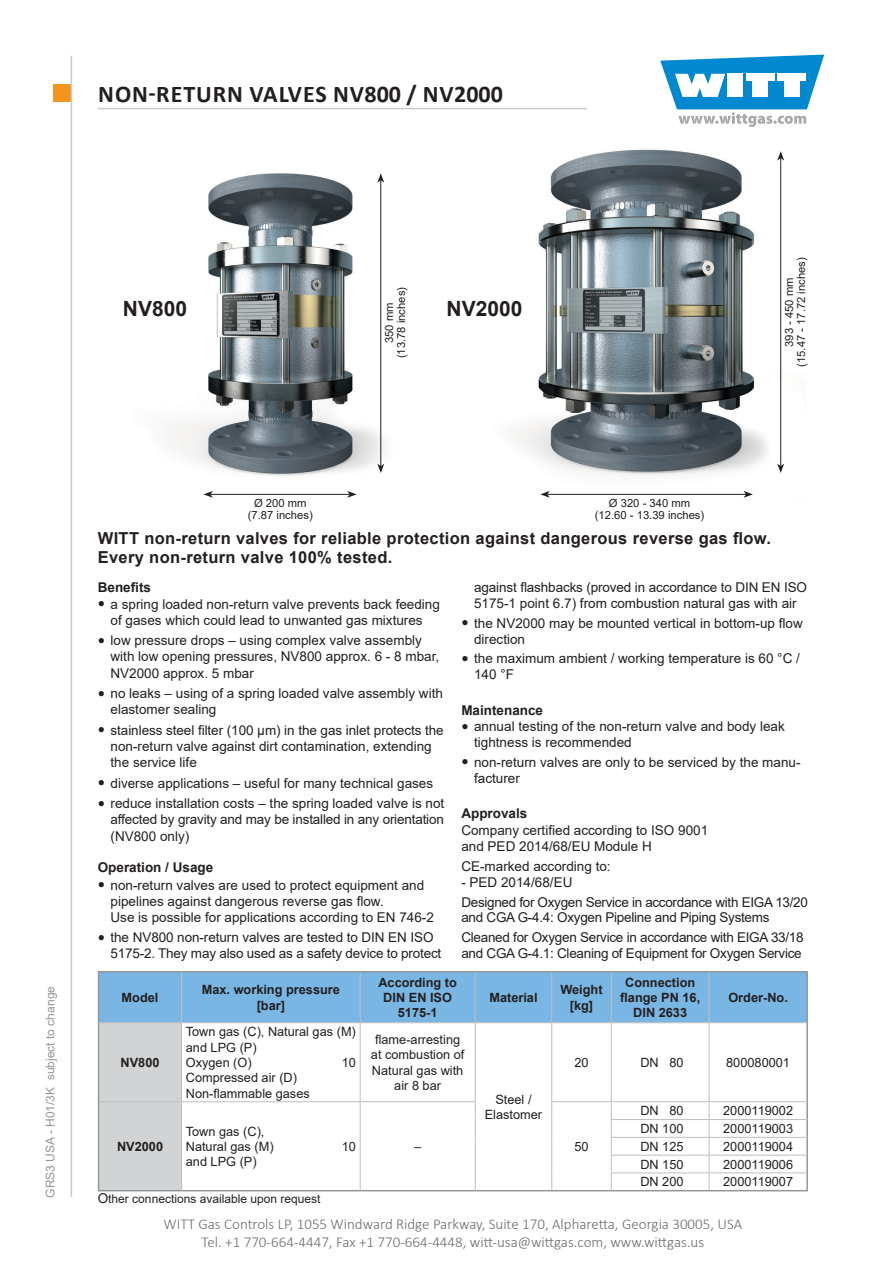
<style>
.page{position:relative;width:893px;height:1263px;background:#fff}
.page>*{position:absolute;margin:0;border:0;box-sizing:border-box;transform-origin:0 0}
.t1{font:700 24px "Calibri";letter-spacing:.04em;color:#231f20}
.Typ_Bez{font:700 21px "Arial";color:#231f20}
.Überschrift{font:700 16.5px/19.5px "Arial";letter-spacing:.02em;color:#231f20}
.t2{font:300 15px/18px "Calibri";color:#6b6c6f;text-align:center}
.Überschrift-2{font:13.5px/16.2px "Arial";color:#231f20}
.Überschrift-3{font:13.5px/15.8px "Arial";letter-spacing:-.02em;color:#231f20}
.Überschrift-4{font:13.5px/15.8px "Arial";letter-spacing:-.025em;color:#231f20}
.Überschrift-5{font:700 13.5px "Arial";color:#231f20}
.TD{font:700 13.5px "Arial";color:#231f20}
.Einleitungstext{font:12.75px/15.3px "Arial";color:#231f20}
.Einleitungstext-2{font:700 12.75px/15.3px "Arial";color:#231f20;text-align:center}
.Überschrift-6{font:12px "Arial";color:#231f20}
.t3{font:12px "Arial";color:#949698}
.t4{font:11.25px/12px "Arial";color:#231f20;text-align:center}
.s1{font-family:"Bookman Old Style";font-size:12px}
.s2{font-size:13.5px}
</style>
<div class="page">
<div style="left:53px;top:85px;width:17px;height:17px;background:#f5941d"></div>
<svg style="left:660px;top:55px;width:164px;height:72px"></svg>
<hr style="left:71px;top:56px;width:1px;height:1141px;background:#c7c9cb">
<hr style="left:98px;top:108px;width:489px;height:1px;background:#c7c9cb">
<img style="left:512px;top:149px;width:270px;height:349px">
<img style="left:164px;top:173px;width:221px;height:321px">
<hr style="left:380px;top:180px;width:1px;height:286px;background:#231f20">
<svg style="left:377px;top:173px;width:7px;height:10px"></svg>
<svg style="left:377px;top:464px;width:7px;height:9px"></svg>
<hr style="left:780px;top:158px;width:1px;height:308px;background:#231f20">
<svg style="left:777px;top:151px;width:7px;height:10px"></svg>
<svg style="left:777px;top:464px;width:7px;height:9px"></svg>
<hr style="left:210px;top:494px;width:140px;height:1px;background:#231f20">
<svg style="left:347px;top:491px;width:10px;height:7px"></svg>
<svg style="left:203px;top:491px;width:10px;height:7px"></svg>
<hr style="left:547px;top:494px;width:199px;height:1px;background:#231f20">
<svg style="left:744px;top:491px;width:9px;height:7px"></svg>
<svg style="left:540px;top:491px;width:10px;height:7px"></svg>
<hr style="left:98px;top:971px;width:84px;height:1px;background:#949698">
<hr style="left:182px;top:971px;width:178px;height:1px;background:#949698">
<hr style="left:360px;top:971px;width:115px;height:1px;background:#949698">
<hr style="left:475px;top:971px;width:77px;height:1px;background:#949698">
<hr style="left:552px;top:971px;width:59px;height:1px;background:#949698">
<hr style="left:611px;top:971px;width:98px;height:1px;background:#949698">
<hr style="left:709px;top:971px;width:99px;height:1px;background:#949698">
<svg style="left:98px;top:972px;width:710px;height:219px"></svg>
<h1 class="t1" style="left:98px;top:77px;width:406px">NON-RETURN VALVES NV800 / NV2000</h1>
<p class="t4" style="left:383px;top:358px;width:73px;rotate:-90deg">350 mm (13.78 inches)</p>
<p class="Typ_Bez" style="left:123px;top:294px;width:66px">NV800</p>
<p class="Typ_Bez" style="left:446px;top:294px;width:77px">NV2000</p>
<p class="t4" style="left:783px;top:367px;width:111px;rotate:-90deg">393 - 450 mm<br>(15.47 - 17.72 inches)</p>
<p class="t3" style="left:42px;top:1197px;width:213px;rotate:-90deg">GRS3 USA - H01/3K subject to change</p>
<p class="t4" style="left:248px;top:497px;width:67px">Ø 200 mm (7.87 inches)</p>
<p class="t4" style="left:595px;top:497px;width:111px">Ø 320 - 340 mm (12.60 - 13.39 inches)</p>
<p class="Überschrift" style="left:98px;top:528px;width:675px">WITT non-return valves for reliable protection against dangerous reverse gas flow.<br>Every non-return valve 100% tested.</p>
<p class="Überschrift-2" style="left:474px;top:580px;width:334px;line-height:15.8px">against flashbacks (proved in accordance to DIN EN ISO<br>5175-1 point 6.7) from combustion natural gas with air</p>
<p class="Überschrift-2" style="left:474px;top:615px;width:330px;line-height:15.8px;text-indent:-13px"><span class="s1">●</span> the NV2000 may be mounted vertical in bottom-up flow direction</p>
<p class="Überschrift-2" style="left:474px;top:650px;width:327px;line-height:15.8px;text-indent:-13px"><span class="s1">●</span> the maximum ambient / working temperature is 60 °C /<br>140 °F</p>
<p class="Überschrift-5" style="left:461px;top:701px;width:83px">Maintenance</p>
<p class="Überschrift-2" style="left:474px;top:718px;width:312px;line-height:15.8px;text-indent:-13px"><span class="s1">●</span> annual testing of the non-return valve and body leak tightness is recommended</p>
<p class="Überschrift-2" style="left:474px;top:754px;width:328px;line-height:15.8px;text-indent:-13px"><span class="s1">●</span> non-return valves are only to be serviced by the manu&shy;facturer</p>
<p class="TD" style="left:461px;top:803px;width:68px">Approvals</p>
<p class="Überschrift-2" style="left:461px;top:822px;width:248px;line-height:15.8px">Company certified according to ISO 9001 and PED 2014/68/EU Module H</p>
<p class="Überschrift-2" style="left:461px;top:858px;width:151px">CE-marked according to:</p>
<p class="Überschrift-2" style="left:461px;top:873px;width:113px">- PED 2014/68/EU</p>
<p class="Überschrift-4" style="left:461px;top:894px;width:348px">Designed for Oxygen Service in accordance with EIGA 13/20 and CGA G-4.4: Oxygen Pipeline and Piping Systems</p>
<p class="Überschrift-3" style="left:461px;top:929px;width:344px">Cleaned for Oxygen Service in accordance with EIGA 33/18 and CGA G-4.1: Cleaning of Equipment for Oxygen Service</p>
<p class="Überschrift-5" style="left:98px;top:578px;width:55px">Benefits</p>
<p class="Überschrift-2" style="left:98px;top:596px;width:344px;text-align:center"><span class="s1">●</span> a spring loaded non-return valve prevents back feeding of gases which could lead to unwanted gas mixtures</p>
<p class="Überschrift-2" style="left:111px;top:632px;width:330px;text-indent:-13px"><span class="s1">●</span> low pressure drops – using complex valve assembly with low opening pressures, NV800 approx. 6 - 8 mbar,<br>NV2000 approx. 5 mbar</p>
<p class="Überschrift-2" style="left:111px;top:685px;width:334px;text-indent:-13px"><span class="s1">●</span> no leaks – using of a spring loaded valve assembly with elastomer sealing</p>
<p class="Überschrift-2" style="left:111px;top:722px;width:335px;text-indent:-13px"><span class="s1">●</span> stainless steel filter (100 µm) in the gas inlet protects the non-return valve against dirt contamination, extending the service life</p>
<p class="Überschrift-2" style="left:98px;top:775px;width:337px"><span class="s1">●</span> diverse applications – useful for many technical gases</p>
<p class="Überschrift-2" style="left:111px;top:795px;width:335px;text-align:justify;text-indent:-13px"><span class="s1">●</span> reduce installation costs – the spring loaded valve is not affected by gravity and may be installed in any orientation (NV800 only)</p>
<p class="Überschrift-5" style="left:98px;top:857px;width:117px">Operation / Usage</p>
<p class="Überschrift-2" style="left:111px;top:877px;width:325px;text-indent:-13px"><span class="s1">●</span> non-return valves are used to protect equipment and pipelines against dangerous reverse gas flow.<br>Use is possible for applications according to EN 746-2</p>
<p class="Überschrift-2" style="left:111px;top:930px;width:332px;line-height:15.8px;text-indent:-13px"><span class="s1">●</span> the NV800 non-return valves are tested to DIN EN ISO<br>5175-2. They may also used as a safety device to protect</p>
<p class="Einleitungstext-2" style="left:122px;top:990px;width:38px">Model</p>
<p class="Einleitungstext-2" style="left:202px;top:982px;width:140px">Max. working pressure [bar]</p>
<p class="Einleitungstext-2" style="left:378px;top:974px;width:80px">According to<br>DIN EN ISO<br>5175-1</p>
<p class="Einleitungstext-2" style="left:489px;top:990px;width:50px">Material</p>
<p class="Einleitungstext-2" style="left:560px;top:982px;width:44px">Weight [kg]</p>
<p class="Einleitungstext-2" style="left:620px;top:974px;width:82px">Connection flange PN 16,<br>DIN 2633</p>
<p class="Einleitungstext-2" style="left:728px;top:990px;width:61px">Order-No.</p>
<p class="Einleitungstext-2" style="left:121px;top:1055px;width:40px">NV800</p>
<p class="Einleitungstext-2" style="left:117px;top:1139px;width:48px">NV2000</p>
<p class="Einleitungstext" style="left:186px;top:1024px;width:172px">Town gas (C), Natural gas (M) and LPG (P)<br>Oxygen (O)</p>
<p class="Einleitungstext" style="left:342px;top:1055px;width:16px">10</p>
<p class="Einleitungstext" style="left:186px;top:1070px;width:125px">Compressed air (D)<br>Non-flammable gases</p>
<p class="Einleitungstext" style="left:186px;top:1123px;width:89px">Town gas (C),<br>Natural gas (M)</p>
<p class="Einleitungstext" style="left:186px;top:1154px;width:72px">and LPG (P)</p>
<p class="Einleitungstext" style="left:342px;top:1139px;width:16px">10</p>
<p class="Überschrift-6" style="left:98px;top:1191px;width:224px"><span class="s2">O</span>ther connections available upon request</p>
<p class="Einleitungstext" style="left:371px;top:1032px;width:95px;text-align:center">flame-arresting at combustion of<br>Natural gas with air 8 bar</p>
<p class="Einleitungstext" style="left:574px;top:1055px;width:16px">20</p>
<p class="Einleitungstext" style="left:640px;top:1055px;width:45px">DN 80</p>
<p class="Einleitungstext" style="left:726px;top:1055px;width:65px">800080001</p>
<p class="Einleitungstext" style="left:485px;top:1091px;width:59px;text-align:center">Steel /<br>Elastomer</p>
<p class="Einleitungstext" style="left:414px;top:1139px;width:9px">–</p>
<p class="Einleitungstext" style="left:574px;top:1139px;width:16px">50</p>
<p class="Einleitungstext" style="left:640px;top:1103px;width:45px">DN 80</p>
<p class="Einleitungstext" style="left:723px;top:1103px;width:71px">2000119002</p>
<p class="Einleitungstext" style="left:640px;top:1121px;width:45px">DN 100</p>
<p class="Einleitungstext" style="left:723px;top:1121px;width:71px">2000119003</p>
<p class="Einleitungstext" style="left:640px;top:1139px;width:45px">DN 125</p>
<p class="Einleitungstext" style="left:723px;top:1139px;width:71px">2000119004</p>
<p class="Einleitungstext" style="left:640px;top:1156px;width:45px">DN 150</p>
<p class="Einleitungstext" style="left:723px;top:1156px;width:71px">2000119006</p>
<p class="Einleitungstext" style="left:640px;top:1174px;width:45px">DN 200</p>
<p class="Einleitungstext" style="left:723px;top:1174px;width:71px">2000119007</p>
<p class="t2" style="left:164px;top:1215px;width:580px">WITT Gas Controls LP, 1055 Windward Ridge Parkway, Suite 170, Alpharetta, Georgia 30005, USA<br>Tel. +1 770-664-4447, Fax +1 770-664-4448, witt-usa@wittgas.com, www.wittgas.us</p>
</div>
